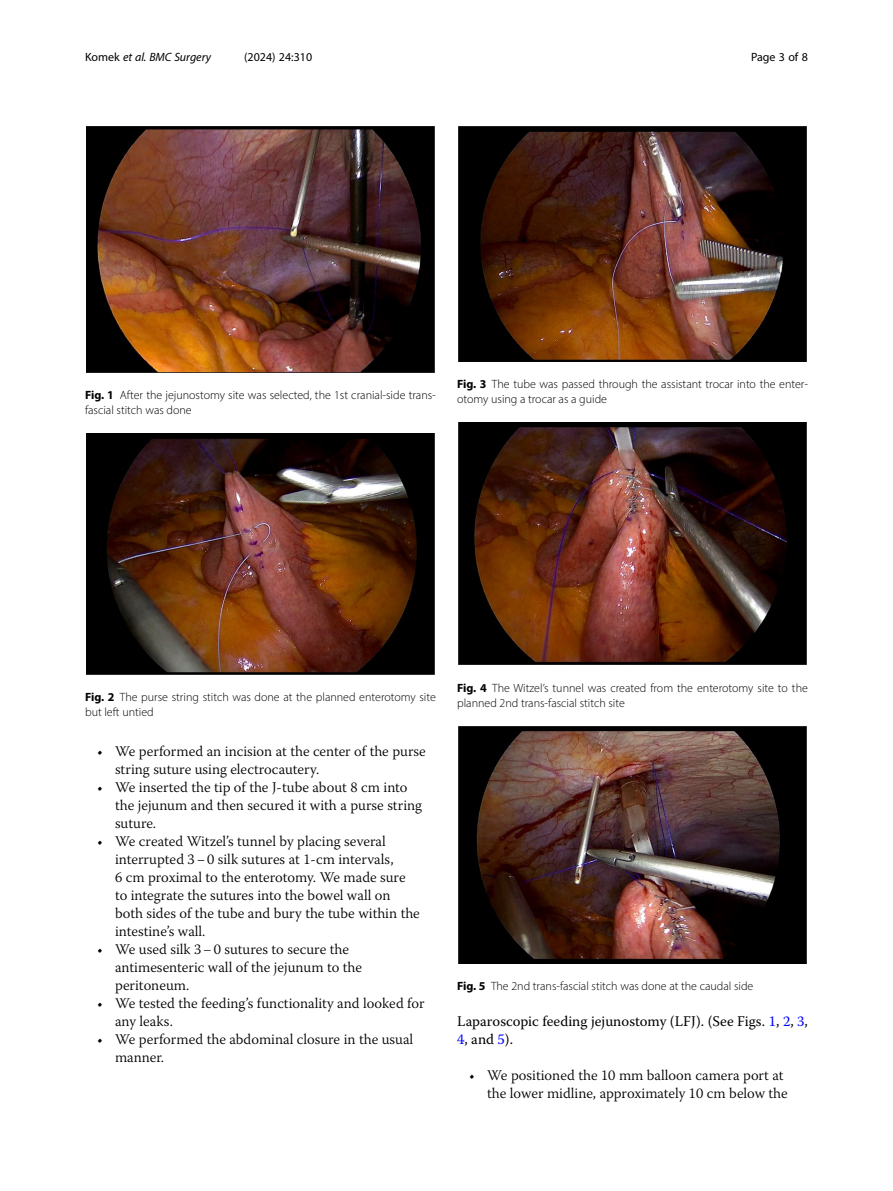
<style>
.page{position:relative;width:893px;height:1191px;background:#fff}
.page>*{position:absolute;margin:0;border:0;box-sizing:border-box;transform-origin:0 0}
.t1{font:300 14.7px/18px "Warnock Pro";color:#000}
.Body_Text{font:14.7px/18px "Warnock Pro";color:#000}
.Figure_Caption{font:300 12px/15px "Myriad Pro";color:#000}
.t2{font:italic 12px "Myriad Pro";color:#000}
.t3{font:12px "Myriad Pro";color:#000}
.s1{font-style:normal}
.s2{font-weight:700}
.s3{color:#00f}
</style>
<div class="page">
<img style="left:458px;top:726px;width:349px;height:237px">
<img style="left:458px;top:423px;width:349px;height:241px">
<img style="left:458px;top:126px;width:349px;height:235px">
<img style="left:86px;top:434px;width:349px;height:240px">
<img style="left:86px;top:126px;width:349px;height:246px">
<p class="t2" style="left:85px;top:50px;width:128px"><span class="s1">Komek</span> et al. BMC Surgery</p>
<p class="t3" style="left:244px;top:50px;width:70px">(2024) 24:310</p>
<p class="t3" style="left:751px;top:50px;width:58px">Page 3 of 8</p>
<p class="Figure_Caption" style="left:85px;top:388px;width:352px"><span class="s2">Fig. 1</span> After the jejunostomy site was selected, the 1st cranial-side trans&shy;fascial stitch was done</p>
<p class="Figure_Caption" style="left:457px;top:376px;width:352px"><span class="s2">Fig. 3</span> The tube was passed through the assistant trocar into the enter&shy;otomy using a trocar as a guide</p>
<p class="Figure_Caption" style="left:85px;top:690px;width:352px"><span class="s2">Fig. 2</span> The purse string stitch was done at the planned enterotomy site but left untied</p>
<p class="t1" style="left:115px;top:742px;width:312px;text-indent:-18px">• We performed an incision at the center of the purse string suture using electrocautery.</p>
<p class="t1" style="left:115px;top:778px;width:309px;text-indent:-18px">• We inserted the tip of the J-tube about 8 cm into the jejunum and then secured it with a purse string suture.</p>
<p class="t1" style="left:115px;top:832px;width:306px;text-indent:-18px">• We created Witzel’s tunnel by placing several interrupted 3−0 silk sutures at 1-cm intervals,<br>6 cm proximal to the enterotomy. We made sure to integrate the sutures into the bowel wall on both sides of the tube and bury the tube within the intestine’s wall.</p>
<p class="t1" style="left:115px;top:940px;width:248px;text-indent:-18px">• We used silk 3−0 sutures to secure the antimesenteric wall of the jejunum to the peritoneum.</p>
<p class="t1" style="left:115px;top:994px;width:311px;text-indent:-18px">• We tested the feeding’s functionality and looked for any leaks.</p>
<p class="t1" style="left:115px;top:1030px;width:300px;text-indent:-18px">• We performed the abdominal closure in the usual manner.</p>
<p class="Figure_Caption" style="left:457px;top:680px;width:352px"><span class="s2">Fig. 4</span> The Witzel’s tunnel was created from the enterotomy site to the planned 2nd trans-fascial stitch site</p>
<p class="Figure_Caption" style="left:457px;top:978px;width:298px"><span class="s2">Fig. 5</span> The 2nd trans-fascial stitch was done at the caudal side</p>
<p class="Body_Text" style="left:457px;top:1012px;width:352px">Laparoscopic feeding jejunostomy (LFJ). (See Figs. <span class="s3">1</span>, <span class="s3">2</span>, <span class="s3">3</span>,<br><span class="s3">4</span>, and <span class="s3">5</span>).</p>
<p class="t1" style="left:469px;top:1066px;width:320px;text-align:right">• We positioned the 10 mm balloon camera port at the lower midline, approximately 10 cm below the</p>
</div>
